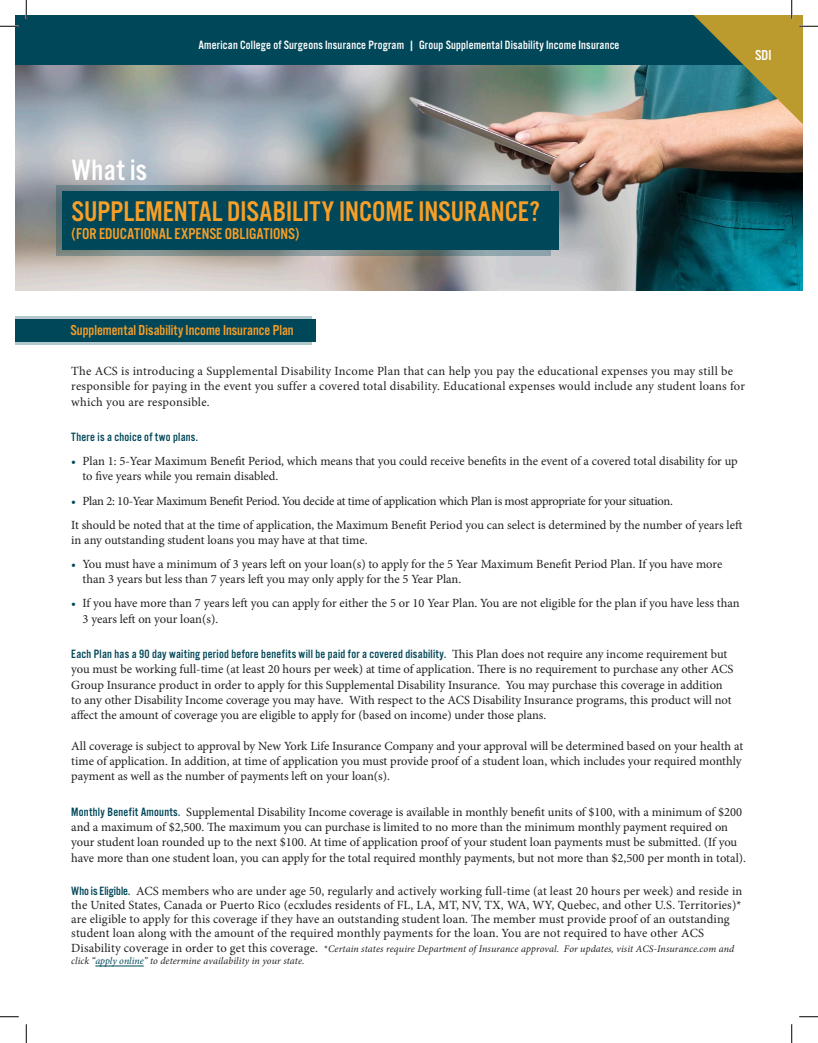
<style>
.page{position:relative;width:818px;height:1043px;background:#fff}
.page>*{position:absolute;margin:0;border:0;box-sizing:border-box;transform-origin:0 0}
.t1{font:30.62px "Alternate Got No 3 D";letter-spacing:.015em;color:#fff}
.t2{font:29.5px "Alternate Got No 3 D";color:#f89f28}
.t3{font:16.25px "Alternate Got No 3 D";color:#f89f28}
.t4{font:15px "Alternate Got No 3 D";color:#f89f28}
.t5{font:15px "Alternate Got No 3 D";color:#fff}
.t6{font:12.5px/15.2px "Minion Pro";color:#231f20}
.t7{font:12.5px "Minion Pro";letter-spacing:-.025em;color:#231f20}
.t8{font:12.5px "Alternate Got No 3 D";letter-spacing:.015em;color:#fff}
.t9{font:12.5px "Alternate Got No 3 D";letter-spacing:.02em;color:#004759}
.t10{font:italic 10px/12.4px "Minion Pro";letter-spacing:.01em;color:#231f20}
.s1{color:#004759}
.s2{font-family:"Alternate Got No 3 D";color:#004759}
.s3{font-style:normal;font-size:12.5px}
.s4{font-style:normal}
</style>
<div class="page">
<img style="left:15px;top:64px;width:787px;height:226px">
<div style="left:15px;top:15px;width:787px;height:49px;background:#004759"></div>
<svg style="left:57px;top:185px;width:494px;height:71px;background:#748789"></svg>
<div style="left:62px;top:191px;width:496px;height:59px;background:#004759"></div>
<div style="left:15px;top:316px;width:297px;height:29px;background:linear-gradient(to right,#b3c8cd,#b3c8cd)"></div>
<div style="left:15px;top:319px;width:300px;height:22px;background:#004759"></div>
<svg style="left:0;top:25px;width:19px;height:2px"></svg>
<svg style="left:0;top:1016px;width:19px;height:1px"></svg>
<svg style="left:799px;top:1016px;width:19px;height:1px"></svg>
<svg style="left:25px;top:0;width:2px;height:19px"></svg>
<svg style="left:25px;top:1024px;width:2px;height:18px"></svg>
<svg style="left:693px;top:0;width:125px;height:124px"></svg>
<svg style="left:791px;top:1024px;width:1px;height:18px"></svg>
<hr style="left:95px;top:965px;width:49px;height:1px;background:#004759">
<p class="t8" style="left:198px;top:39px;width:422px">American College of Surgeons Insurance Program | Group Supplemental Disability Income Insurance</p>
<p class="t5" style="left:755px;top:47px;width:18px">SDI</p>
<p class="t1" style="left:71px;top:153px;width:77px">What is</p>
<p class="t2" style="left:71px;top:196px;width:470px">SUPPLEMENTAL DISABILITY INCOME INSURANCE?</p>
<p class="t3" style="left:71px;top:225px;width:229px">(FOR EDUCATIONAL EXPENSE OBLIGATIONS)</p>
<p class="t4" style="left:71px;top:322px;width:225px">Supplemental Disability Income Insurance Plan</p>
<p class="t6" style="left:71px;top:363px;width:675px">The ACS is introducing a Supplemental Disability Income Plan that can help you pay the educational expenses you may still be responsible for paying in the event you suffer a covered total disability. Educational expenses would include any student loans for which you are responsible.</p>
<p class="t9" style="left:71px;top:430px;width:128px">There is a choice of two plans.</p>
<p class="t6" style="left:82px;top:453px;width:656px;text-indent:-11px"><span class="s1">•</span> Plan 1: 5-Year Maximum Benefit Period, which means that you could receive benefits in the event of a covered total disability for up to five years while you remain disabled.</p>
<p class="t7" style="left:71px;top:492px;width:603px"><span class="s1">•</span> Plan 2: 10-Year Maximum Benefit Period. You decide at time of application which Plan is most appropriate for your situation.</p>
<p class="t6" style="left:71px;top:517px;width:672px">It should be noted that at the time of application, the Maximum Benefit Period you can select is determined by the number of years left in any outstanding student loans you may have at that time.</p>
<p class="t6" style="left:82px;top:556px;width:641px;text-indent:-11px"><span class="s1">•</span> You must have a minimum of 3 years left on your loan(s) to apply for the 5 Year Maximum Benefit Period Plan. If you have more than 3 years but less than 7 years left you may only apply for the 5 Year Plan.</p>
<p class="t6" style="left:82px;top:596px;width:658px;text-indent:-11px"><span class="s1">•</span> If you have more than 7 years left you can apply for either the 5 or 10 Year Plan. You are not eligible for the plan if you have less than<br>3 years left on your loan(s).</p>
<p class="t6" style="left:71px;top:646px;width:663px"><span class="s2">Each Plan has a 90 day waiting period before benefits will be paid for a covered disability.</span> This Plan does not require any income requirement but you must be working full-time (at least 20 hours per week) at time of application. There is no requirement to purchase any other ACS Group Insurance product in order to apply for this Supplemental Disability Insurance. You may purchase this coverage in addition to any other Disability Income coverage you may have. With respect to the ACS Disability Insurance programs, this product will not affect the amount of coverage you are eligible to apply for (based on income) under those plans.</p>
<p class="t6" style="left:71px;top:738px;width:673px;text-align:justify">All coverage is subject to approval by New York Life Insurance Company and your approval will be determined based on your health at time of application. In addition, at time of application you must provide proof of a student loan, which includes your required monthly payment as well as the number of payments left on your loan(s).</p>
<p class="t6" style="left:71px;top:804px;width:676px"><span class="s2">Monthly Benefit Amounts.</span> Supplemental Disability Income coverage is available in monthly benefit units of $100, with a minimum of $200 and a maximum of $2,500. The maximum you can purchase is limited to no more than the minimum monthly payment required on your student loan rounded up to the next $100. At time of application proof of your student loan payments must be submitted. (If you have more than one student loan, you can apply for the total required monthly payments, but not more than $2,500 per month in total).</p>
<p class="t6" style="left:71px;top:884px;width:672px;line-height:14.1px"><span class="s2">Who is Eligible.</span> ACS members who are under age 50, regularly and actively working full-time (at least 20 hours per week) and reside in the United States, Canada or Puerto Rico (ecxludes residents of FL, LA, MT, NV, TX, WA, WY, Quebec, and other U.S. Territories)* are eligible to apply for this coverage if they have an outstanding student loan. The member must provide proof of an outstanding student loan along with the amount of the required monthly payments for the loan. You are not required to have other ACS</p>
<p class="t10" style="left:71px;top:942px;width:664px"><span class="s3">Disability coverage in order to get this coverage.</span> <span class="s4">*</span>Certain states require Department of Insurance approval. For updates, visit ACS-Insurance.com and click “<span class="s1">apply online</span>” to determine availability in your state.</p>
</div>
